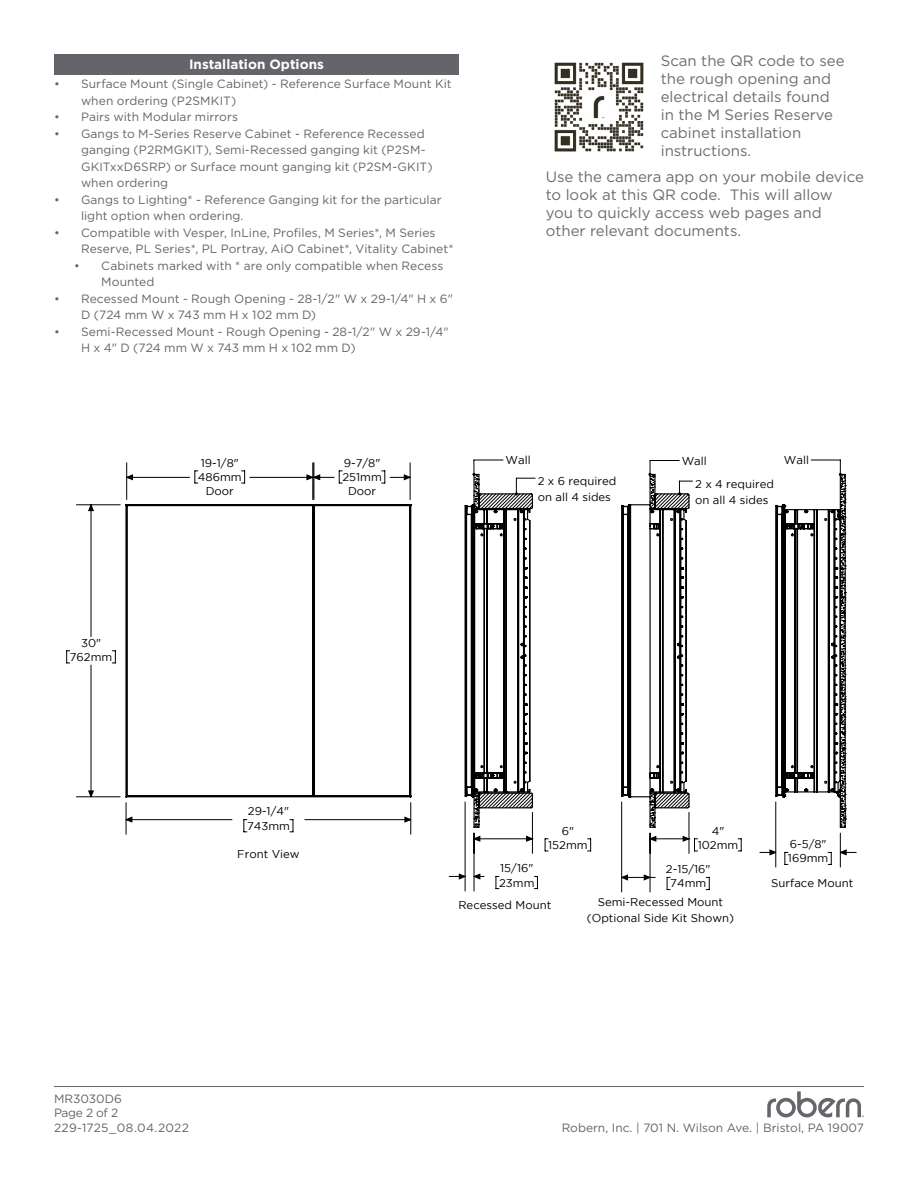
<style>
.page{position:relative;width:918px;height:1188px;background:#fff}
.page>*{position:absolute;margin:0;border:0;box-sizing:border-box;transform-origin:0 0}
.Spec_Sheet{font:15px/18px "Gotham";color:#6c6d70}
.t1{font:700 13.5px "Gotham";color:#fff}
.t2{font:12px/16.5px "Gotham";letter-spacing:.005em;color:#63656a}
.t3{font:12px "Gotham";letter-spacing:.025em;color:#63656a}
.t4{font:11.4px/14.2px "Gotham";color:#000;text-align:center}
</style>
<div class="page">
<hr style="left:410px;top:463px;width:1px;height:37px;background:#000">
<hr style="left:314px;top:463px;width:1px;height:37px;background:#000">
<svg style="left:382px;top:470px;width:28px;height:3px"></svg>
<svg style="left:314px;top:470px;width:28px;height:3px"></svg>
<hr style="left:312px;top:463px;width:1px;height:37px;background:#000">
<hr style="left:126px;top:463px;width:1px;height:37px;background:#000">
<svg style="left:66px;top:650px;width:4px;height:14px"></svg>
<hr style="left:76px;top:796px;width:44px;height:1px;background:#000">
<hr style="left:76px;top:504px;width:44px;height:1px;background:#000">
<svg style="left:534px;top:880px;width:4px;height:9px"></svg>
<hr style="left:474px;top:833px;width:1px;height:58px;background:#000">
<hr style="left:465px;top:802px;width:1px;height:89px;background:#000">
<svg style="left:667px;top:880px;width:3px;height:10px"></svg>
<svg style="left:706px;top:880px;width:4px;height:10px"></svg>
<hr style="left:650px;top:833px;width:1px;height:59px;background:#000">
<hr style="left:621px;top:802px;width:1px;height:90px;background:#000">
<svg style="left:89px;top:473px;width:757px;height:407px"></svg>
<svg style="left:124px;top:503px;width:288px;height:295px"></svg>
<svg style="left:464px;top:460px;width:71px;height:393px"></svg>
<svg style="left:775px;top:460px;width:71px;height:368px"></svg>
<svg style="left:621px;top:460px;width:77px;height:393px"></svg>
<hr style="left:54px;top:1086px;width:810px;height:1px;background:#63656a">
<svg style="left:767px;top:1091px;width:97px;height:27px"></svg>
<img style="left:554px;top:62px;width:90px;height:90px">
<div style="left:54px;top:54px;width:405px;height:20px;background:#63656a"></div>
<p class="t1" style="left:189px;top:55px;width:136px">Installation Options</p>
<p class="t2" style="left:81px;top:76px;width:372px;text-indent:-27px">• Surface Mount (Single Cabinet) - Reference Surface Mount Kit when ordering (P2SMKIT)</p>
<p class="t2" style="left:54px;top:109px;width:186px">• Pairs with Modular mirrors</p>
<p class="t2" style="left:81px;top:125px;width:353px;text-indent:-27px">• Gangs to M-Series Reserve Cabinet - Reference Recessed ganging (P2RMGKIT), Semi-Recessed ganging kit (P2SM-GKITxxD6SRP) or Surface mount ganging kit (P2SM-GKIT) when ordering</p>
<p class="t2" style="left:81px;top:191px;width:362px;text-indent:-27px">• Gangs to Lighting* - Reference Ganging kit for the particular light option when ordering.</p>
<p class="t2" style="left:81px;top:224px;width:374px;text-indent:-27px">• Compatible with Vesper, InLine, Profiles, M Series*, M Series<br>Reserve, PL Series*, PL Portray, AiO Cabinet*, Vitality Cabinet*</p>
<p class="t2" style="left:101px;top:257px;width:344px;text-indent:-27px">• Cabinets marked with * are only compatible when Recess<br>Mounted</p>
<p class="t2" style="left:81px;top:290px;width:374px;text-indent:-27px">• Recessed Mount - Rough Opening - 28-1/2" W x 29-1/4" H x 6"<br>D (724 mm W x 743 mm H x 102 mm D)</p>
<p class="t2" style="left:81px;top:323px;width:369px;text-indent:-27px">• Semi-Recessed Mount - Rough Opening - 28-1/2" W x 29-1/4"<br>H x 4" D (724 mm W x 743 mm H x 102 mm D)</p>
<p class="Spec_Sheet" style="left:661px;top:51px;width:185px">Scan the QR code to see the rough opening and electrical details found in the M Series Reserve cabinet installation instructions.</p>
<p class="Spec_Sheet" style="left:546px;top:167px;width:320px">Use the camera app on your mobile device to look at this QR code. This will allow<br>you to quickly access web pages and other relevant documents.</p>
<p class="t4" style="left:198px;top:455px;width:45px">19-1/8"<br>486mm<br>Door</p>
<p class="t4" style="left:342px;top:455px;width:41px">9-7/8"<br>251mm<br>Door</p>
<p class="t4" style="left:506px;top:453px;width:27px">Wall</p>
<p class="t4" style="left:538px;top:473px;width:80px;line-height:15.9px;text-align:left">2 x 6 required on all 4 sides</p>
<p class="t4" style="left:682px;top:454px;width:27px">Wall</p>
<p class="t4" style="left:695px;top:476px;width:80px;line-height:15.9px;text-align:left">2 x 4 required on all 4 sides</p>
<p class="t4" style="left:784px;top:453px;width:27px">Wall</p>
<p class="t4" style="left:70px;top:635px;width:44px">30"<br>762mm</p>
<p class="t4" style="left:247px;top:804px;width:44px;text-align:left">29-1/4"<br>743mm</p>
<p class="t4" style="left:237px;top:847px;width:64px">Front View</p>
<p class="t2" style="left:54px;top:1090px;width:69px">MR3030D6</p>
<p class="t2" style="left:54px;top:1104px;width:66px">Page 2 of 2</p>
<p class="t3" style="left:54px;top:1120px;width:136px">229-1725_08.04.2022</p>
<p class="t4" style="left:548px;top:823px;width:41px">6"<br>152mm</p>
<p class="t4" style="left:698px;top:823px;width:42px">4"<br>102mm</p>
<p class="t4" style="left:666px;top:862px;width:46px">2-15/16"<br>74mm</p>
<p class="t4" style="left:499px;top:861px;width:37px;text-align:left">15/16"<br>23mm</p>
<p class="t4" style="left:458px;top:898px;width:94px">Recessed Mount</p>
<p class="t4" style="left:587px;top:894px;width:149px;line-height:15.9px">Semi-Recessed Mount (Optional Side Kit Shown)</p>
<p class="t4" style="left:788px;top:837px;width:42px;text-align:left">6-5/8"<br>169mm</p>
<p class="t4" style="left:771px;top:876px;width:84px">Surface Mount</p>
<p class="t2" style="left:562px;top:1119px;width:304px">Robern, Inc. | 701 N. Wilson Ave. | Bristol, PA 19007</p>
</div>
